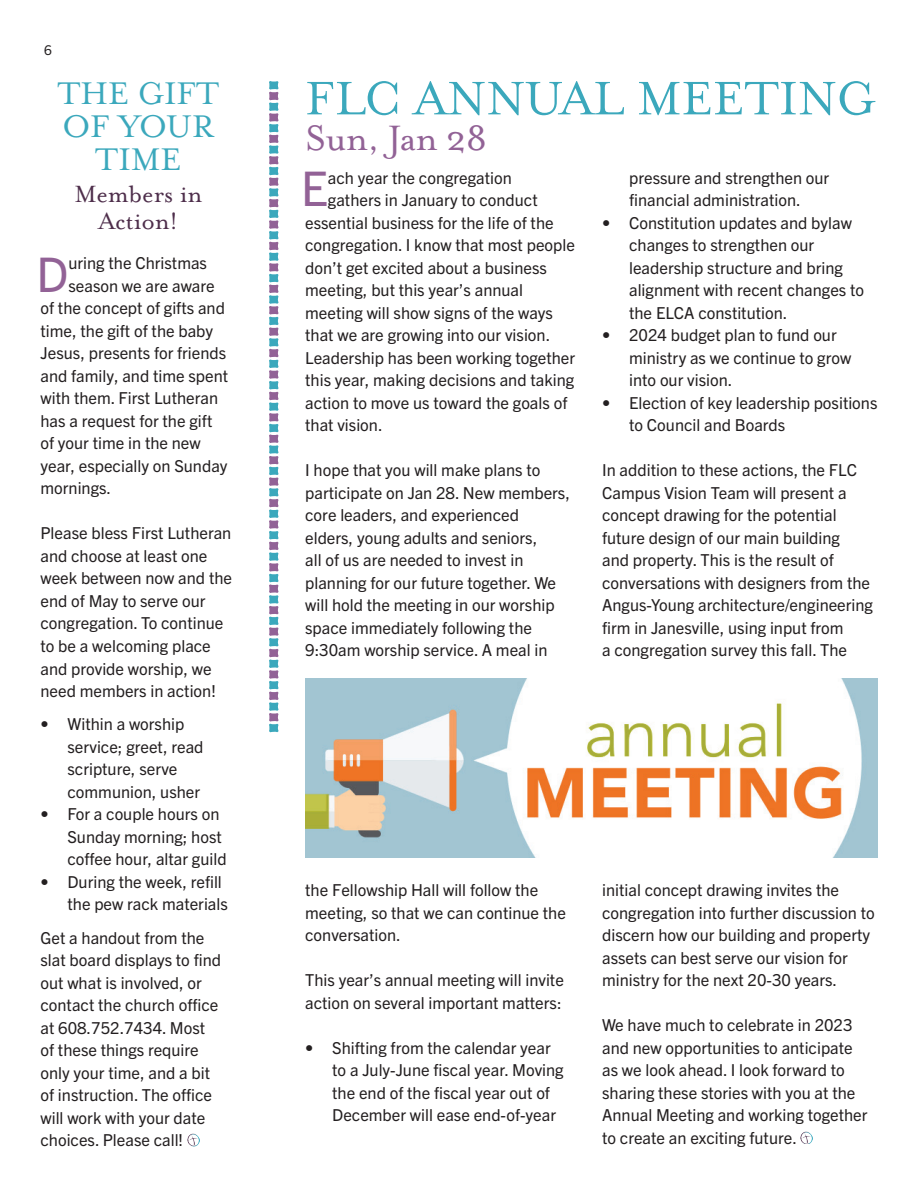
<style>
.page{position:relative;width:918px;height:1188px;background:#fff}
.page>*{position:absolute;margin:0;border:0;box-sizing:border-box;transform-origin:0 0}
.t1{font:54px "Mrs Eaves OT";color:#3ba8bc}
.t2{font:47.85px "Trade Gothic Next LT Pro";color:#926296}
.t3{font:40.5px "Mrs Eaves OT";letter-spacing:-.02em;color:#926296}
.t4{font:36px/33px "Mrs Eaves OT";color:#3ba8bc;text-align:center}
.t5{font:27px/27px "Mrs Eaves OT";color:#4e2e4b;text-align:center}
.t6{font:16.5px/22.5px "Trade Gothic Next LT Pro";color:#231f20}
.t7{font:13.5px "Trade Gothic Next LT Pro";color:#231f20}
</style>
<div class="page">
<svg style="left:269px;top:81px;width:10px;height:652px"></svg>
<svg style="left:187px;top:1134px;width:13px;height:12px"></svg>
<svg style="left:800px;top:1131px;width:13px;height:13px"></svg>
<img style="left:305px;top:679px;width:573px;height:178px">
<p class="t7" style="left:44px;top:41px;width:9px">6</p>
<h3 class="t4" style="left:58px;top:76px;width:163px">THE GIFT<br>OF YOUR<br>TIME</h3>
<h3 class="t5" style="left:74px;top:181px;width:130px">Members in<br>Action!</h3>
<h2 class="t2" style="left:36px;top:241px;width:34px">D</h2>
<p class="t6" style="left:68px;top:251px;width:140px">uring the Christmas</p>
<p class="t6" style="left:68px;top:274px;width:148px">season we are aware</p>
<p class="t6" style="left:40px;top:296px;width:186px">of the concept of gifts and</p>
<p class="t6" style="left:40px;top:319px;width:174px">time, the gift of the baby</p>
<p class="t6" style="left:40px;top:341px;width:187px">Jesus, presents for friends</p>
<p class="t6" style="left:40px;top:364px;width:189px">and family, and time spent</p>
<p class="t6" style="left:40px;top:386px;width:179px">with them. First Lutheran</p>
<p class="t6" style="left:40px;top:409px;width:173px">has a request for the gift</p>
<p class="t6" style="left:40px;top:431px;width:162px">of your time in the new</p>
<p class="t6" style="left:40px;top:454px;width:188px">year, especially on Sunday</p>
<p class="t6" style="left:40px;top:476px;width:72px">mornings.</p>
<p class="t6" style="left:40px;top:521px;width:193px">Please bless First Lutheran and choose at least one week between now and the end of May to serve our congregation. To continue to be a welcoming place and provide worship, we need members in action!</p>
<p class="t6" style="left:67px;top:712px;width:138px;text-indent:-27px">• Within a worship service; greet, read scripture, serve communion, usher</p>
<p class="t6" style="left:67px;top:802px;width:161px;text-indent:-27px">• For a couple hours on<br>Sunday morning; host coffee hour, altar guild</p>
<p class="t6" style="left:67px;top:870px;width:162px;text-indent:-27px">• During the week, refill the pew rack materials</p>
<p class="t6" style="left:40px;top:925px;width:182px">Get a handout from the slat board displays to find out what is involved, or contact the church office at 608.752.7434. Most of these things require only your time, and a bit of instruction. The office will work with your date choices. Please call!</p>
<h1 class="t1" style="left:305px;top:67px;width:572px">FLC ANNUAL MEETING</h1>
<h3 class="t3" style="left:305px;top:115px;width:184px">Sun, Jan 28</h3>
<h2 class="t2" style="left:301px;top:156px;width:29px">E</h2>
<p class="t6" style="left:328px;top:165px;width:185px">ach year the congregation</p>
<p class="t6" style="left:328px;top:188px;width:211px">gathers in January to conduct</p>
<p class="t6" style="left:305px;top:210px;width:250px">essential business for the life of the</p>
<p class="t6" style="left:305px;top:233px;width:271px">congregation. I know that most people</p>
<p class="t6" style="left:305px;top:255px;width:243px">don’t get excited about a business</p>
<p class="t6" style="left:305px;top:278px;width:219px">meeting, but this year’s annual</p>
<p class="t6" style="left:305px;top:300px;width:249px">meeting will show signs of the ways</p>
<p class="t6" style="left:305px;top:323px;width:247px">that we are growing into our vision.</p>
<p class="t6" style="left:305px;top:345px;width:271px">Leadership has been working together</p>
<p class="t6" style="left:305px;top:368px;width:271px">this year, making decisions and taking</p>
<p class="t6" style="left:305px;top:390px;width:264px">action to move us toward the goals of</p>
<p class="t6" style="left:305px;top:413px;width:79px">that vision.</p>
<p class="t6" style="left:305px;top:458px;width:266px">I hope that you will make plans to participate on Jan 28. New members, core leaders, and experienced elders, young adults and seniors,<br>all of us are needed to invest in planning for our future together. We will hold the meeting in our worship space immediately following the 9:30am worship service. A meal in</p>
<p class="t6" style="left:629px;top:166px;width:202px">pressure and strengthen our financial administration.</p>
<p class="t6" style="left:629px;top:211px;width:236px;text-indent:-27px">• Constitution updates and bylaw changes to strengthen our leadership structure and bring alignment with recent changes to the ELCA constitution.</p>
<p class="t6" style="left:629px;top:323px;width:224px;text-indent:-27px">• 2024 budget plan to fund our ministry as we continue to grow into our vision.</p>
<p class="t6" style="left:629px;top:391px;width:250px;text-indent:-27px">• Election of key leadership positions to Council and Boards</p>
<p class="t6" style="left:602px;top:458px;width:272px">In addition to these actions, the FLC Campus Vision Team will present a concept drawing for the potential future design of our main building<br>and property. This is the result of conversations with designers from the Angus-Young architecture/engineering firm in Janesville, using input from<br>a congregation survey this fall. The</p>
<p class="t6" style="left:305px;top:878px;width:262px">the Fellowship Hall will follow the meeting, so that we can continue the conversation.</p>
<p class="t6" style="left:305px;top:968px;width:260px">This year’s annual meeting will invite action on several important matters:</p>
<p class="t6" style="left:332px;top:1036px;width:233px;text-indent:-27px">• Shifting from the calendar year to a July-June fiscal year. Moving the end of the fiscal year out of<br>December will ease end-of-year</p>
<p class="t6" style="left:602px;top:878px;width:274px">initial concept drawing invites the congregation into further discussion to discern how our building and property assets can best serve our vision for ministry for the next 20-30 years.</p>
<p class="t6" style="left:602px;top:1013px;width:267px">We have much to celebrate in 2023 and new opportunities to anticipate as we look ahead. I look forward to sharing these stories with you at the Annual Meeting and working together to create an exciting future.</p>
</div>
